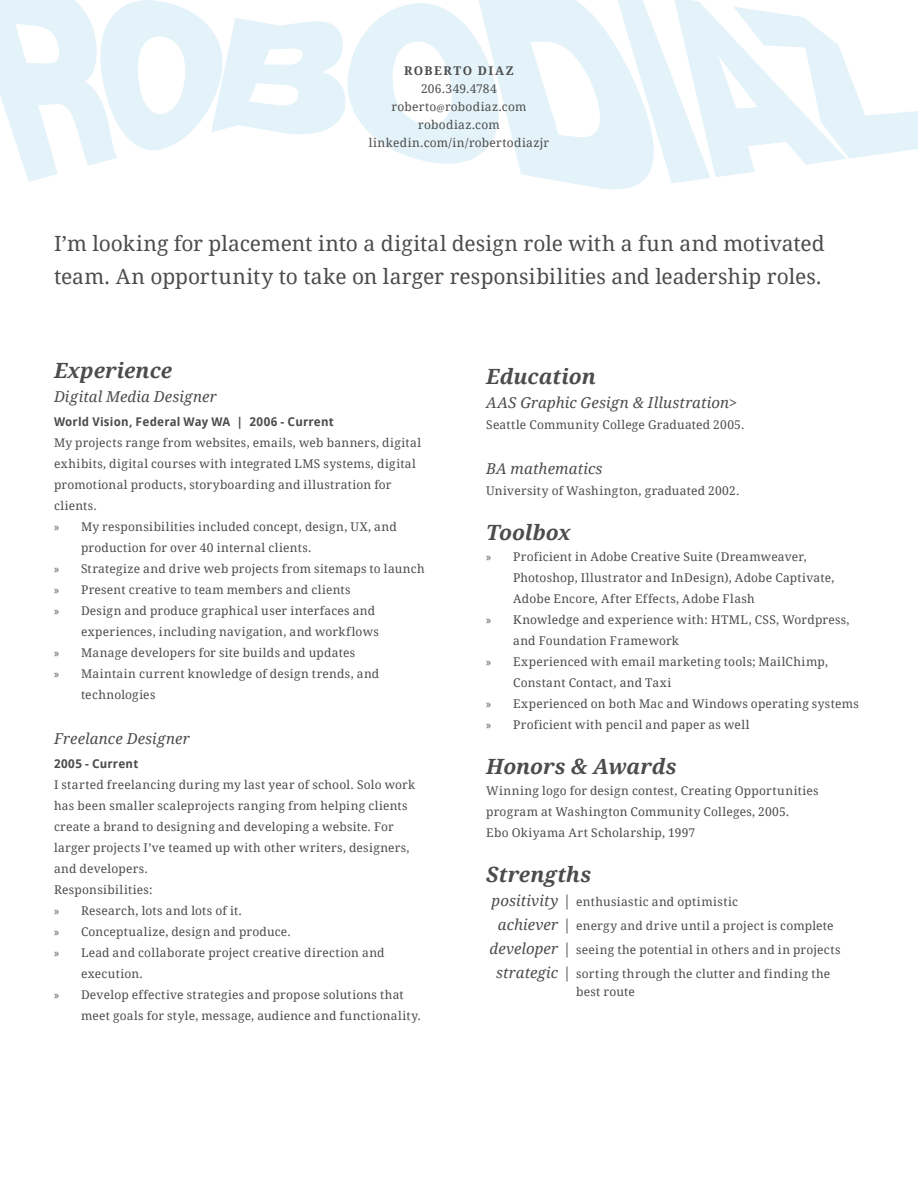
<style>
.page{position:relative;width:918px;height:1188px;background:#fff}
.page>*{position:absolute;margin:0;border:0;box-sizing:border-box;transform-origin:0 0}
.t1{font:21px/33px "Droid Serif";color:#4c4c4c}
.t2{font:italic 700 21px "Droid Serif";color:#4c4c4c}
.t3{font:italic 15px "Droid Serif";letter-spacing:.01em;color:#4c4c4c}
.t4{font:12px/18px "Droid Serif";letter-spacing:.02em;color:#4c4c4c;text-align:center}
.t5{font:700 12px "Droid Sans";letter-spacing:.02em;color:#4c4c4c}
.t6{font:700 12px "Droid Serif";letter-spacing:.13em;color:#4c4c4c}
.s1{font-size:9px}
.s2{font-family:"Myriad Pro"}
.s3{font-style:italic;font-size:15px}
</style>
<div class="page">
<svg style="left:0;top:0;width:918px;height:190px"></svg>
<p class="t6" style="left:404px;top:64px;width:111px">ROBERTO DIAZ</p>
<p class="t4" style="left:369px;top:80px;width:182px">206.349.4784 roberto<span class="s1">@</span>robodiaz.com robodiaz.com linkedin.com/in/robertodiazjr</p>
<h1 class="t1" style="left:54px;top:228px;width:772px">I’m looking for placement into a digital design role with a fun and motivated team. An opportunity to take on larger responsibilities and leadership roles.</h1>
<h1 class="t2" style="left:54px;top:358px;width:120px">Experience</h1>
<p class="t3" style="left:54px;top:388px;width:164px">Digital Media Designer</p>
<p class="t5" style="left:54px;top:414px;width:281px">World Vision, Federal Way WA | 2006 - Current</p>
<p class="t4" style="left:54px;top:433px;width:369px">My projects range from websites, emails, web banners, digital</p>
<p class="t4" style="left:54px;top:454px;width:363px">exhibits, digital courses with integrated LMS systems, digital</p>
<p class="t4" style="left:54px;top:475px;width:339px">promotional products, storyboarding and illustration for</p>
<p class="t4" style="left:54px;top:496px;width:44px">clients.</p>
<p class="t4" style="left:54px;top:517px;width:344px"><span class="s2">»</span> My responsibilities included concept, design, UX, and</p>
<p class="t4" style="left:81px;top:538px;width:232px">production for over 40 internal clients.</p>
<p class="t4" style="left:54px;top:559px;width:372px"><span class="s2">»</span> Strategize and drive web projects from sitemaps to launch</p>
<p class="t4" style="left:54px;top:580px;width:298px"><span class="s2">»</span> Present creative to team members and clients</p>
<p class="t4" style="left:54px;top:601px;width:323px"><span class="s2">»</span> Design and produce graphical user interfaces and</p>
<p class="t4" style="left:81px;top:622px;width:299px">experiences, including navigation, and workflows</p>
<p class="t4" style="left:54px;top:643px;width:303px"><span class="s2">»</span> Manage developers for site builds and updates</p>
<p class="t4" style="left:54px;top:664px;width:327px"><span class="s2">»</span> Maintain current knowledge of design trends, and</p>
<p class="t4" style="left:81px;top:685px;width:76px">technologies</p>
<p class="t3" style="left:54px;top:730px;width:137px">Freelance Designer</p>
<p class="t5" style="left:54px;top:757px;width:86px">2005 - Current</p>
<p class="t4" style="left:54px;top:776px;width:363px">I started freelancing during my last year of school. Solo work</p>
<p class="t4" style="left:54px;top:797px;width:355px">has been smaller scaleprojects ranging from helping clients</p>
<p class="t4" style="left:54px;top:818px;width:341px">create a brand to designing and developing a website. For</p>
<p class="t4" style="left:54px;top:839px;width:357px">larger projects I’ve teamed up with other writers, designers,</p>
<p class="t4" style="left:54px;top:860px;width:95px">and developers.</p>
<p class="t4" style="left:54px;top:881px;width:100px">Responsibilities:</p>
<p class="t4" style="left:54px;top:902px;width:189px"><span class="s2">»</span> Research, lots and lots of it.</p>
<p class="t4" style="left:54px;top:923px;width:238px"><span class="s2">»</span> Conceptualize, design and produce.</p>
<p class="t4" style="left:54px;top:944px;width:332px"><span class="s2">»</span> Lead and collaborate project creative direction and</p>
<p class="t4" style="left:81px;top:965px;width:63px">execution.</p>
<p class="t4" style="left:54px;top:986px;width:351px"><span class="s2">»</span> Develop effective strategies and propose solutions that</p>
<p class="t4" style="left:81px;top:1007px;width:342px">meet goals for style, message, audience and functionality.</p>
<h1 class="t2" style="left:486px;top:364px;width:111px">Education</h1>
<p class="t3" style="left:486px;top:394px;width:252px">AAS Graphic Gesign &amp; Illustration&gt;</p>
<p class="t4" style="left:486px;top:416px;width:260px">Seattle Community College Graduated 2005.</p>
<p class="t3" style="left:486px;top:460px;width:118px">BA mathematics</p>
<p class="t4" style="left:486px;top:482px;width:255px">University of Washington, graduated 2002.</p>
<h1 class="t2" style="left:486px;top:520px;width:86px">Toolbox</h1>
<p class="t4" style="left:486px;top:548px;width:322px"><span class="s2">»</span> Proficient in Adobe Creative Suite (Dreamweaver,</p>
<p class="t4" style="left:513px;top:569px;width:323px">Photoshop, Illustrator and InDesign), Adobe Captivate,</p>
<p class="t4" style="left:513px;top:590px;width:243px">Adobe Encore, After Effects, Adobe Flash</p>
<p class="t4" style="left:486px;top:611px;width:365px"><span class="s2">»</span> Knowledge and experience with: HTML, CSS, Wordpress,</p>
<p class="t4" style="left:513px;top:632px;width:167px">and Foundation Framework</p>
<p class="t4" style="left:486px;top:653px;width:343px"><span class="s2">»</span> Experienced with email marketing tools; MailChimp,</p>
<p class="t4" style="left:513px;top:674px;width:160px">Constant Contact, and Taxi</p>
<p class="t4" style="left:486px;top:695px;width:374px"><span class="s2">»</span> Experienced on both Mac and Windows operating systems</p>
<p class="t4" style="left:486px;top:716px;width:265px"><span class="s2">»</span> Proficient with pencil and paper as well</p>
<h1 class="t2" style="left:486px;top:754px;width:192px">Honors &amp; Awards</h1>
<p class="t4" style="left:486px;top:780px;width:334px;line-height:21px;text-align:left">Winning logo for design contest, Creating Opportunities program at Washington Community Colleges, 2005.<br>Ebo Okiyama Art Scholarship, 1997</p>
<h1 class="t2" style="left:486px;top:862px;width:107px">Strengths</h1>
<p class="t4" style="left:492px;top:893px;width:248px"><span class="s3">positivity |</span> enthusiastic and optimistic</p>
<p class="t4" style="left:498px;top:917px;width:337px"><span class="s3">achiever |</span> energy and drive until a project is complete</p>
<p class="t4" style="left:490px;top:941px;width:352px"><span class="s3">developer |</span> seeing the potential in others and in projects</p>
<p class="t4" style="left:496px;top:965px;width:336px"><span class="s3">strategic |</span> sorting through the clutter and finding the</p>
<p class="t4" style="left:576px;top:983px;width:60px">best route</p>
</div>
